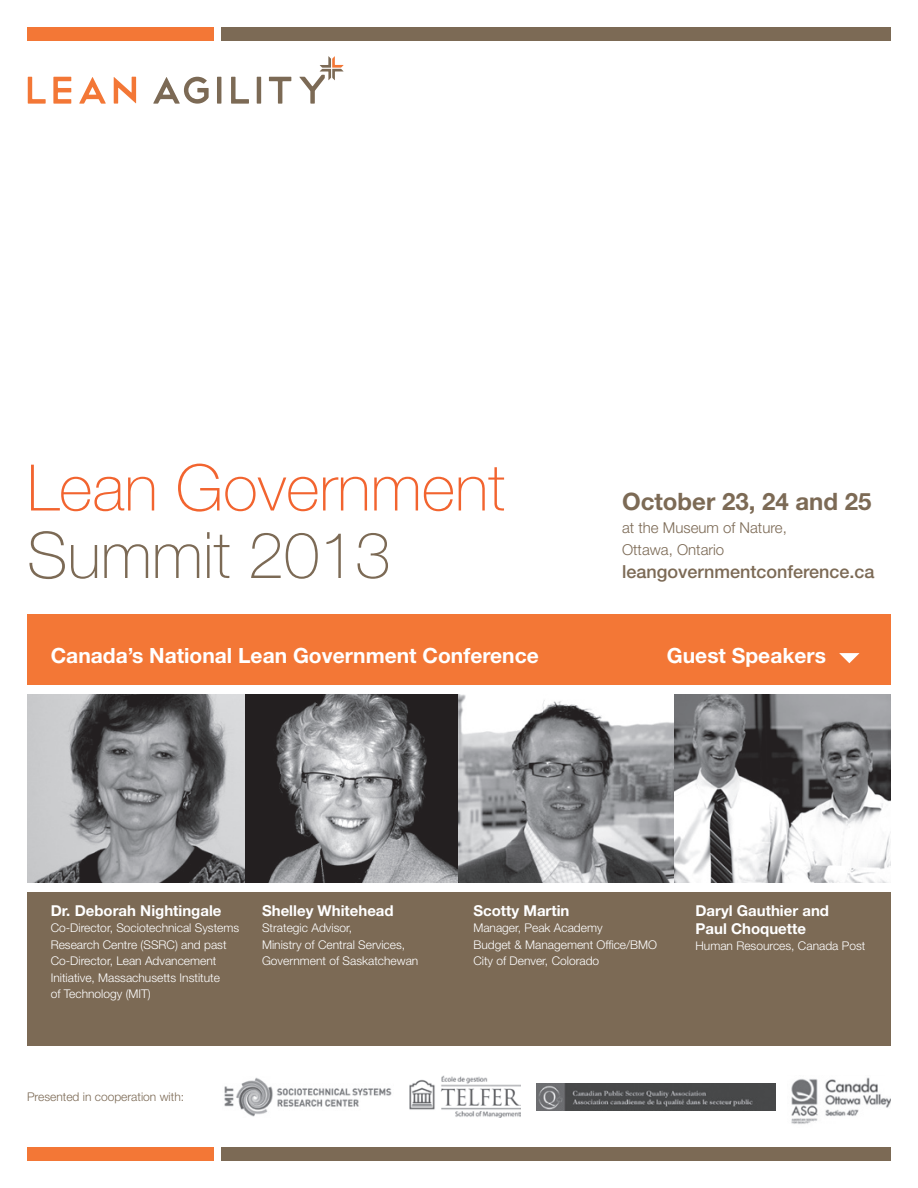
<style>
.page{position:relative;width:918px;height:1188px;background:#fff}
.page>*{position:absolute;margin:0;border:0;box-sizing:border-box;transform-origin:0 0}
.t1{font:100 64.2px "Helvetica Neue LT Pro";color:#f2642f}
.t2{font:100 64.2px "Helvetica Neue LT Pro";color:#7c6a55}
.t3{font:700 24px "Helvetica Neue LT Pro";color:#7c6a55}
.t4{font:700 21px "Helvetica Neue LT Pro";color:#fff}
.t5{font:500 18px "Helvetica Neue LT Pro";color:#7c6a55}
.t6{font:700 15px/18px "Helvetica Neue LT Pro";color:#fff}
.t7{font:300 15px/22.5px "Helvetica Neue LT Pro";color:#7c6a55}
.t8{font:300 12px/16.5px "Helvetica Neue LT Pro";color:#fff}
.t9{font:300 12px "Helvetica Neue LT Pro";color:#7c6a55}
</style>
<div class="page">
<svg style="left:28px;top:77px;width:18px;height:27px"></svg>
<svg style="left:53px;top:77px;width:18px;height:27px"></svg>
<svg style="left:79px;top:77px;width:27px;height:27px"></svg>
<svg style="left:114px;top:77px;width:22px;height:27px"></svg>
<svg style="left:153px;top:77px;width:56px;height:27px"></svg>
<hr style="left:217px;top:77px;width:4px;height:27px;background:#7c6a55">
<svg style="left:231px;top:77px;width:18px;height:27px"></svg>
<hr style="left:257px;top:77px;width:4px;height:27px;background:#7c6a55">
<svg style="left:269px;top:77px;width:22px;height:27px"></svg>
<svg style="left:299px;top:56px;width:45px;height:48px"></svg>
<div style="left:27px;top:1148px;width:186px;height:13px;background:#f37736"></div>
<div style="left:27px;top:27px;width:186px;height:13px;background:#f37736"></div>
<div style="left:27px;top:615px;width:864px;height:70px;background:#f37736"></div>
<div style="left:27px;top:892px;width:864px;height:154px;background:#7c6a55"></div>
<div style="left:222px;top:1148px;width:669px;height:13px;background:#7c6a55"></div>
<div style="left:222px;top:27px;width:669px;height:13px;background:#7c6a55"></div>
<svg style="left:839px;top:653px;width:21px;height:10px"></svg>
<img style="left:224px;top:1077px;width:168px;height:40px">
<img style="left:409px;top:1076px;width:111px;height:42px">
<img style="left:458px;top:695px;width:216px;height:188px">
<img style="left:244px;top:695px;width:214px;height:188px">
<img style="left:674px;top:695px;width:217px;height:188px">
<img style="left:28px;top:695px;width:216px;height:188px">
<img style="left:791px;top:1077px;width:100px;height:47px">
<img style="left:537px;top:1083px;width:239px;height:27px">
<h1 class="t1" style="left:27px;top:450px;width:479px">Lean Government</h1>
<h1 class="t2" style="left:27px;top:517px;width:365px">Summit 2013</h1>
<h3 class="t4" style="left:51px;top:643px;width:490px">Canada’s National Lean Government Conference</h3>
<h2 class="t3" style="left:622px;top:487px;width:251px">October 23, 24 and 25</h2>
<p class="t7" style="left:622px;top:516px;width:166px">at the Museum of Nature,<br>Ottawa, Ontario</p>
<h3 class="t5" style="left:622px;top:561px;width:254px">leangovernmentconference.ca</h3>
<h3 class="t4" style="left:667px;top:643px;width:161px">Guest Speakers</h3>
<p class="t6" style="left:51px;top:901px;width:172px">Dr. Deborah Nightingale</p>
<p class="t8" style="left:51px;top:919px;width:190px">Co-Director, Sociotechnical Systems<br>Research Centre (SSRC) and past<br>Co-Director, Lean Advancement<br>Initiative, Massachusetts Institute<br>of Technology (MIT)</p>
<p class="t6" style="left:262px;top:901px;width:133px">Shelley Whitehead</p>
<p class="t8" style="left:262px;top:919px;width:158px">Strategic Advisor,<br>Ministry of Central Services,<br>Government of Saskatchewan</p>
<p class="t9" style="left:27px;top:1089px;width:159px">Presented in cooperation with:</p>
<p class="t6" style="left:473px;top:901px;width:98px">Scotty Martin</p>
<p class="t8" style="left:473px;top:919px;width:185px">Manager, Peak Academy<br>Budget &amp; Management Office/BMO<br>City of Denver, Colorado</p>
<p class="t6" style="left:696px;top:901px;width:135px">Daryl Gauthier and<br>Paul Choquette</p>
<p class="t8" style="left:696px;top:937px;width:171px">Human Resources, Canada Post</p>
</div>
